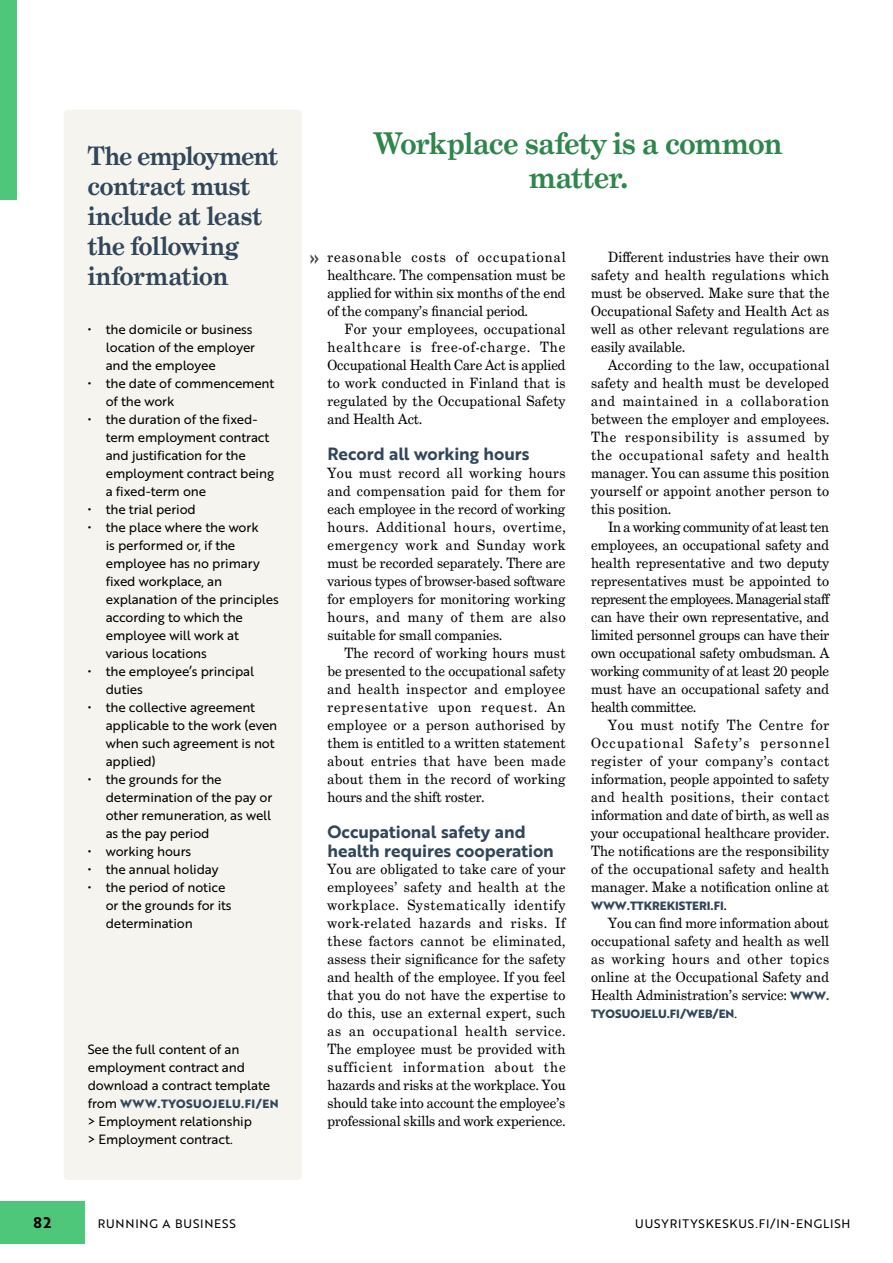
<style>
.page{position:relative;width:893px;height:1263px;background:#fff}
.page>*{position:absolute;margin:0;border:0;box-sizing:border-box;transform-origin:0 0}
._5_-_NOSTO__koralli{font:700 30px/34.5px "Grad";letter-spacing:-.005em;color:#2f864c;text-align:center}
._1_-_H2__Grad_18__sin{font:700 25.5px/30px "Grad";letter-spacing:-.005em;color:#32465a}
._4_-_VÄLIOTSIKKO__Brother_11_5__sin{font:17.25px/18.8px "Brother 1816 Bold";color:#32465a}
.t1{font:15px "Brother 1816 Bold";color:#000}
._3_-_LEIPIS__Grad__SIS{font:14.25px/18px "Grad";letter-spacing:.005em;color:#000;text-align:justify}
._3_-_LEIPIS__Grad__EI_SIS{font:14.25px/18px "Grad";color:#000;text-align:justify}
._3_1__-_LEIPIS__Brother__EI_SIS__EI_TASAT{font:13.05px/18px "Brother 1816 Regular";letter-spacing:-.01em;color:#000}
.t2{font:12px "Brother 1816 Regular";letter-spacing:.07em;color:#000}
._3_-_LEIPIS__Grad__SIS-2{font:700 11.7px "Brother 1816 Extra";color:#32465a}
._3_1__-_LEIPIS__Brother__EI_SIS__EI_TASAT-2{font:700 11.7px "Brother 1816 Extra";letter-spacing:.04em;color:#32465a}
.s1{font-family:"Brother 1816 Regular";font-weight:400;font-size:13.05px;color:#000}
.s2{font-family:"Grad";font-weight:400;font-size:14.25px;color:#000}
.s3{font-family:"Brother 1816 Extra";font-weight:700;font-size:11.7px;color:#32465a}
</style>
<div class="page">
<div style="left:64px;top:110px;width:238px;height:1070px;background:#f5f4ef;border-radius:4px"></div>
<svg style="left:311px;top:254px;width:8px;height:10px"></svg>
<div style="left:0;top:1202px;width:85px;height:42px;background:#4fc77b"></div>
<div style="left:0;top:0;width:16px;height:200px;background:#4fc77b"></div>
<h2 class="_1_-_H2__Grad_18__sin" style="left:88px;top:142px;width:192px">The employment contract must include at least the following information</h2>
<p class="_3_1__-_LEIPIS__Brother__EI_SIS__EI_TASAT" style="left:106px;top:320px;width:151px;text-indent:-18px">• the domicile or business location of the employer and the employee</p>
<p class="_3_1__-_LEIPIS__Brother__EI_SIS__EI_TASAT" style="left:106px;top:374px;width:170px;text-indent:-18px">• the date of commencement of the work</p>
<p class="_3_1__-_LEIPIS__Brother__EI_SIS__EI_TASAT" style="left:106px;top:410px;width:170px;text-indent:-18px">• the duration of the fixed&shy;term employment contract and justification for the employment contract being a fixed-term one</p>
<p class="_3_1__-_LEIPIS__Brother__EI_SIS__EI_TASAT" style="left:88px;top:500px;width:110px">• the trial period</p>
<p class="_3_1__-_LEIPIS__Brother__EI_SIS__EI_TASAT" style="left:106px;top:518px;width:175px;text-indent:-18px">• the place where the work<br>is performed or, if the employee has no primary fixed workplace, an explanation of the principles according to which the employee will work at various locations</p>
<p class="_3_1__-_LEIPIS__Brother__EI_SIS__EI_TASAT" style="left:106px;top:662px;width:150px;text-indent:-18px">• the employee’s principal duties</p>
<p class="_3_1__-_LEIPIS__Brother__EI_SIS__EI_TASAT" style="left:106px;top:698px;width:173px;text-indent:-18px">• the collective agreement applicable to the work (even when such agreement is not applied)</p>
<p class="_3_1__-_LEIPIS__Brother__EI_SIS__EI_TASAT" style="left:106px;top:770px;width:168px;text-indent:-18px">• the grounds for the determination of the pay or other remuneration, as well as the pay period</p>
<p class="_3_1__-_LEIPIS__Brother__EI_SIS__EI_TASAT" style="left:88px;top:842px;width:105px">• working hours</p>
<p class="_3_1__-_LEIPIS__Brother__EI_SIS__EI_TASAT" style="left:88px;top:860px;width:132px">• the annual holiday</p>
<p class="_3_1__-_LEIPIS__Brother__EI_SIS__EI_TASAT" style="left:106px;top:878px;width:127px;text-indent:-18px">• the period of notice or the grounds for its determination</p>
<p class="_3_1__-_LEIPIS__Brother__EI_SIS__EI_TASAT" style="left:88px;top:1040px;width:184px">See the full content of an employment contract and download a contract template</p>
<p class="_3_1__-_LEIPIS__Brother__EI_SIS__EI_TASAT-2" style="left:88px;top:1095px;width:192px"><span class="s1">from</span> WWW.TYOSUOJELU.FI/EN</p>
<p class="_3_1__-_LEIPIS__Brother__EI_SIS__EI_TASAT" style="left:88px;top:1112px;width:166px">&gt; Employment relationship &gt; Employment contract.</p>
<p class="_5_-_NOSTO__koralli" style="left:374px;top:126px;width:410px">Workplace safety is a common matter.</p>
<p class="_3_-_LEIPIS__Grad__SIS" style="left:327px;top:248px;width:240px">reasonable costs of occupational healthcare. The compensation must be applied for within six months of the end of the company’s financial period.</p>
<p class="_3_-_LEIPIS__Grad__SIS" style="left:327px;top:320px;width:240px;text-indent:17px">For your employees, occupational healthcare is free-of-charge. The Occupational Health Care Act is applied to work conducted in Finland that is regulated by the Occupational Safety and Health Act.</p>
<p class="_4_-_VÄLIOTSIKKO__Brother_11_5__sin" style="left:327px;top:444px;width:204px">Record all working hours</p>
<p class="_3_-_LEIPIS__Grad__EI_SIS" style="left:327px;top:464px;width:240px">You must record all working hours and compensation paid for them for each employee in the record of working hours. Additional hours, overtime, emergency work and Sunday work must be recorded separately. There are various types of browser-based software for employers for monitoring working hours, and many of them are also suitable for small companies.</p>
<p class="_3_-_LEIPIS__Grad__SIS" style="left:327px;top:644px;width:240px;text-indent:17px">The record of working hours must be presented to the occupational safety and health inspector and employee representative upon request. An employee or a person authorised by them is entitled to a written statement about entries that have been made about them in the record of working hours and the shift roster.</p>
<p class="_4_-_VÄLIOTSIKKO__Brother_11_5__sin" style="left:327px;top:822px;width:228px">Occupational safety and health requires cooperation</p>
<p class="_3_-_LEIPIS__Grad__EI_SIS" style="left:327px;top:860px;width:240px">You are obligated to take care of your employees’ safety and health at the workplace. Systematically identify work-related hazards and risks. If these factors cannot be eliminated, assess their significance for the safety and health of the employee. If you feel that you do not have the expertise to do this, use an external expert, such as an occupational health service.<br>The employee must be provided with sufficient information about the hazards and risks at the workplace. You should take into account the employee’s professional skills and work experience.</p>
<p class="_3_-_LEIPIS__Grad__SIS" style="left:591px;top:248px;width:240px;text-indent:17px">Different industries have their own safety and health regulations which must be observed. Make sure that the Occupational Safety and Health Act as well as other relevant regulations are easily available.</p>
<p class="_3_-_LEIPIS__Grad__SIS" style="left:591px;top:356px;width:240px;text-indent:17px">According to the law, occupational safety and health must be developed and maintained in a collaboration between the employer and employees.<br>The responsibility is assumed by the occupational safety and health manager. You can assume this position yourself or appoint another person to this position.</p>
<p class="_3_-_LEIPIS__Grad__SIS" style="left:591px;top:518px;width:241px;text-indent:17px">In a working community of at least ten employees, an occupational safety and health representative and two deputy representatives must be appointed to represent the employees. Managerial staff can have their own representative, and limited personnel groups can have their own occupational safety ombudsman. A working community of at least 20 people must have an occupational safety and health committee.</p>
<p class="_3_-_LEIPIS__Grad__SIS" style="left:591px;top:716px;width:240px;text-indent:17px">You must notify The Centre for Occupational Safety’s personnel register of your company’s contact information, people appointed to safety and health positions, their contact information and date of birth, as well as your occupational healthcare provider.<br>The notifications are the responsibility of the occupational safety and health manager. Make a notification online at</p>
<p class="_3_-_LEIPIS__Grad__SIS-2" style="left:591px;top:897px;width:137px">WWW.TTKREKISTERI.FI<span class="s2">.</span></p>
<p class="_3_-_LEIPIS__Grad__SIS" style="left:591px;top:914px;width:240px;text-indent:17px">You can find more information about occupational safety and health as well as working hours and other topics online at the Occupational Safety and Health Administration’s service: <span class="s3">WWW.</span></p>
<p class="_3_-_LEIPIS__Grad__SIS-2" style="left:591px;top:1005px;width:148px">TYOSUOJELU.FI/WEB/EN<span class="s1">.</span></p>
<p class="t1" style="left:34px;top:1211px;width:19px">82</p>
<p class="t2" style="left:98px;top:1215px;width:140px">RUNNING A BUSINESS</p>
<p class="t2" style="left:635px;top:1215px;width:217px">UUSYRITYSKESKUS.FI/IN-ENGLISH</p>
</div>
